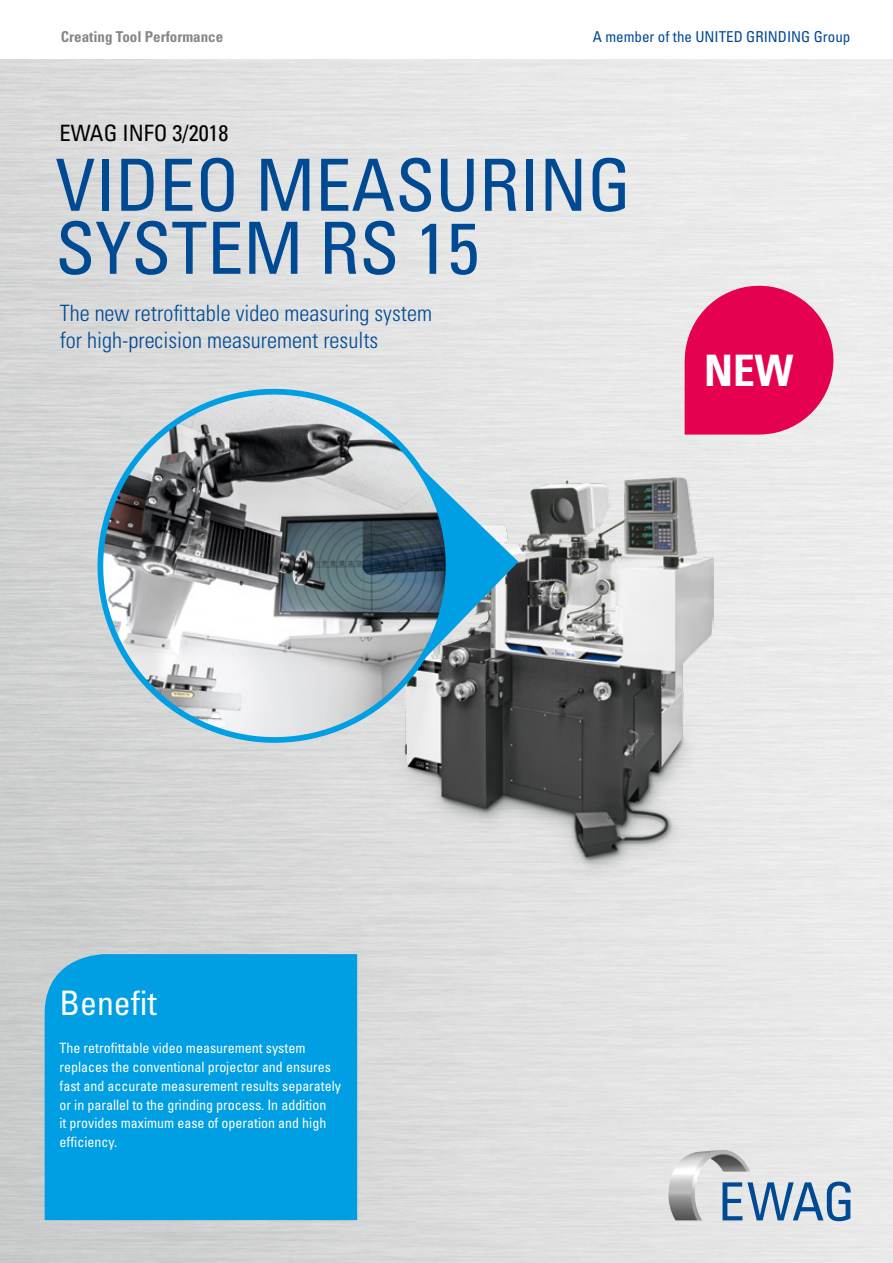
<style>
.page{position:relative;width:893px;height:1263px;background:#fff}
.page>*{position:absolute;margin:0;border:0;box-sizing:border-box;transform-origin:0 0}
.t1{font:condensed 72px/63px "Univers LT";color:#004993}
.t2{font:700 condensed 43.35px "Univers LT";color:#fff}
.t3{font:condensed 33.75px "Univers LT";color:#fff}
.t4{font:300 condensed 22.5px/27px "Univers LT";color:#004993}
.t5{font:condensed 22.5px "Univers LT";color:#000}
.t6{font:condensed 15px "Univers LT";color:#004993}
.t7{font:700 condensed 15px "Univers LT";color:#878786}
.t8{font:condensed 14.25px/18.8px "Univers LT";color:#fff}
</style>
<div class="page">
<div style="left:45px;top:954px;width:312px;height:266px;background:#009ee3"></div>
<svg style="left:685px;top:278px;width:156px;height:157px;background:#e63774"></svg>
<img style="left:354px;top:476px;width:360px;height:421px">
<svg style="left:468px;top:418px;width:50px;height:292px;background:#89a5b1"></svg>
<svg style="left:74px;top:365px;width:394px;height:402px;background:#a5b1b6"></svg>
<svg style="left:723px;top:1181px;width:128px;height:40px;background:#91acc8"></svg>
<img style="left:668px;top:1150px;width:82px;height:70px">
<p class="t7" style="left:61px;top:27px;width:164px">Creating Tool Performance</p>
<p class="t6" style="left:593px;top:27px;width:259px">A member of the UNITED GRINDING Group</p>
<h3 class="t5" style="left:60px;top:119px;width:171px">EWAG INFO 3/2018</h3>
<h1 class="t1" style="left:55px;top:153px;width:578px">VIDEO MEASURING<br>SYSTEM RS 15</h1>
<h3 class="t4" style="left:60px;top:300px;width:374px">The new retrofittable video measuring system for high-precision measurement results</h3>
<h2 class="t2" style="left:704px;top:344px;width:91px">NEW</h2>
<h3 class="t3" style="left:60px;top:982px;width:99px">Benefit</h3>
<p class="t8" style="left:60px;top:1039px;width:283px">The retrofittable video measurement system replaces the conventional projector and ensures fast and accurate measurement results separately or in parallel to the grinding process. In addition<br>it provides maximum ease of operation and high efficiency.</p>
</div>
